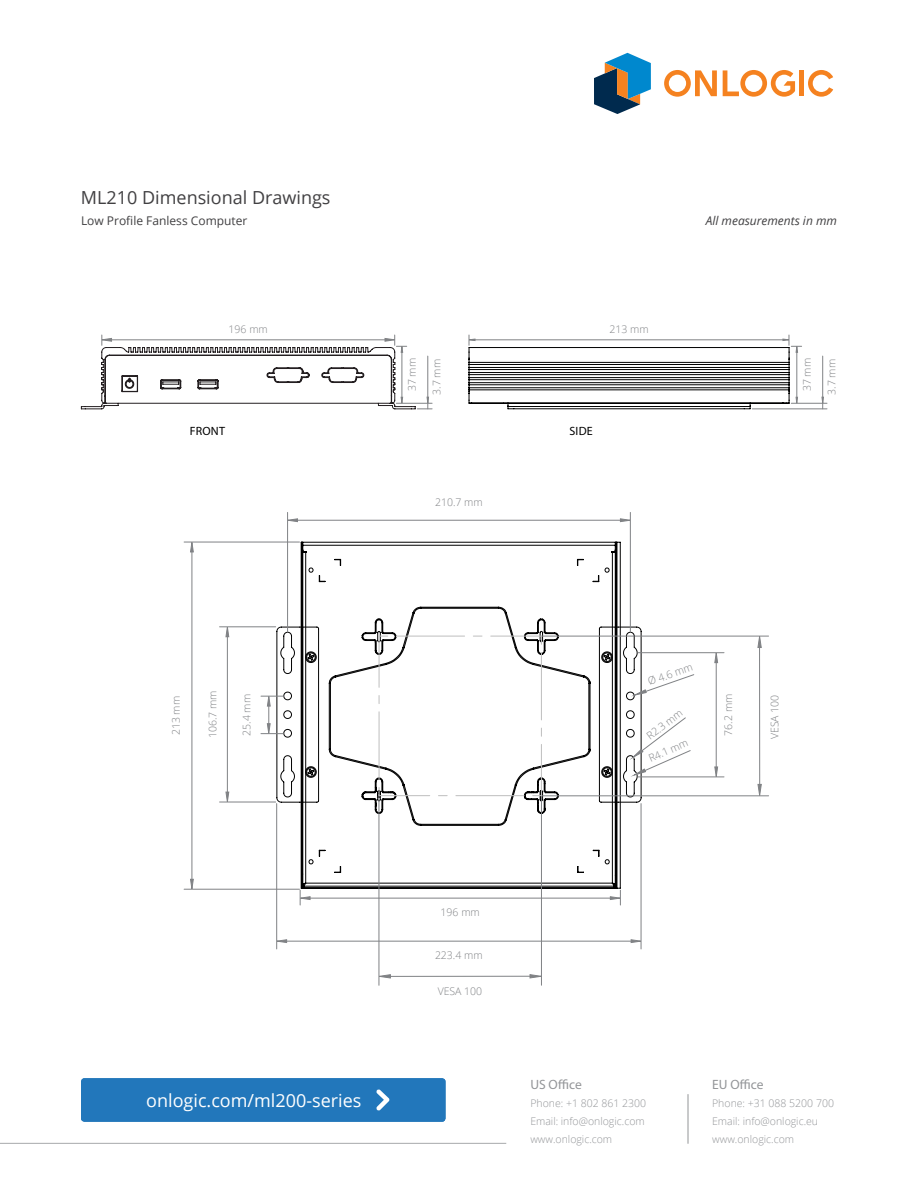
<style>
.page{position:relative;width:918px;height:1188px;background:#fff}
.page>*{position:absolute;margin:0;border:0;box-sizing:border-box;transform-origin:0 0}
.t1{font:18px "Open Sans";color:#fff}
.t2{font:18px "Open Sans";color:#414042}
.t3{font:13.5px "Myriad Pro";color:#939598}
.t4{font:12px "Open Sans";color:#414042}
.t5{font:italic 12px "Open Sans";color:#414042}
.t6{font:12px "Myriad Pro";letter-spacing:.02em;color:#000}
.t7{font:300 10.5px/18px "Open Sans";color:#939598}
.t8{font:300 10.5px "Open Sans";color:#808285}
</style>
<div class="page">
<hr style="left:752px;top:409px;width:75px;height:1px;background:#808285">
<hr style="left:791px;top:403px;width:36px;height:1px;background:#808285">
<hr style="left:822px;top:356px;width:1px;height:53px;background:#808285">
<svg style="left:821px;top:396px;width:3px;height:8px"></svg>
<svg style="left:276px;top:626px;width:366px;height:177px"></svg>
<svg style="left:300px;top:541px;width:321px;height:348px"></svg>
<hr style="left:307px;top:898px;width:305px;height:1px;background:#808285">
<svg style="left:610px;top:890px;width:11px;height:15px"></svg>
<svg style="left:300px;top:890px;width:11px;height:15px"></svg>
<hr style="left:641px;top:804px;width:1px;height:145px;background:#808285">
<hr style="left:276px;top:804px;width:1px;height:145px;background:#808285">
<hr style="left:283px;top:941px;width:349px;height:1px;background:#808285">
<svg style="left:630px;top:939px;width:12px;height:4px"></svg>
<svg style="left:276px;top:939px;width:11px;height:4px"></svg>
<hr style="left:184px;top:889px;width:115px;height:1px;background:#808285">
<hr style="left:184px;top:542px;width:115px;height:1px;background:#808285">
<hr style="left:192px;top:548px;width:1px;height:333px;background:#808285">
<svg style="left:190px;top:879px;width:4px;height:11px"></svg>
<svg style="left:190px;top:542px;width:4px;height:11px"></svg>
<hr style="left:220px;top:802px;width:56px;height:1px;background:#808285">
<hr style="left:220px;top:626px;width:56px;height:1px;background:#808285">
<hr style="left:227px;top:635px;width:1px;height:159px;background:#808285">
<svg style="left:225px;top:791px;width:5px;height:12px"></svg>
<svg style="left:225px;top:626px;width:5px;height:11px"></svg>
<hr style="left:638px;top:652px;width:86px;height:1px;background:#808285">
<hr style="left:638px;top:777px;width:86px;height:1px;background:#808285">
<hr style="left:716px;top:661px;width:1px;height:108px;background:#808285">
<svg style="left:714px;top:652px;width:4px;height:11px"></svg>
<svg style="left:714px;top:766px;width:4px;height:11px"></svg>
<svg style="left:261px;top:696px;width:22px;height:38px"></svg>
<hr style="left:287px;top:512px;width:1px;height:120px;background:#808285">
<hr style="left:630px;top:512px;width:1px;height:120px;background:#808285">
<hr style="left:293px;top:520px;width:330px;height:1px;background:#808285">
<svg style="left:288px;top:518px;width:10px;height:4px"></svg>
<svg style="left:620px;top:518px;width:11px;height:4px"></svg>
<svg style="left:634px;top:674px;width:61px;height:22px"></svg>
<svg style="left:632px;top:717px;width:59px;height:59px"></svg>
<hr style="left:542px;top:636px;width:227px;height:1px;background:#808285">
<hr style="left:542px;top:795px;width:227px;height:1px;background:#808285">
<hr style="left:759px;top:642px;width:1px;height:148px;background:#808285">
<svg style="left:757px;top:636px;width:5px;height:12px"></svg>
<svg style="left:757px;top:784px;width:5px;height:12px"></svg>
<hr style="left:541px;top:794px;width:1px;height:191px;background:#808285">
<hr style="left:379px;top:794px;width:1px;height:191px;background:#808285">
<hr style="left:385px;top:976px;width:149px;height:1px;background:#808285">
<svg style="left:529px;top:974px;width:12px;height:5px"></svg>
<svg style="left:379px;top:974px;width:12px;height:5px"></svg>
<svg style="left:305px;top:636px;width:307px;height:248px"></svg>
<svg style="left:81px;top:335px;width:351px;height:75px"></svg>
<svg style="left:468px;top:335px;width:334px;height:75px"></svg>
<div style="left:81px;top:1078px;width:365px;height:44px;background:#27b;border-radius:4px"></div>
<svg style="left:376px;top:1089px;width:14px;height:22px"></svg>
<hr style="left:0;top:1143px;width:506px;height:1px;background:#a7a9ac">
<hr style="left:688px;top:1094px;width:1px;height:50px;background:#939598">
<div style="left:799px;top:70px;width:5px;height:26px;background:#f58220"></div>
<svg style="left:664px;top:70px;width:53px;height:27px"></svg>
<svg style="left:723px;top:70px;width:72px;height:27px"></svg>
<svg style="left:808px;top:70px;width:25px;height:27px"></svg>
<svg style="left:594px;top:53px;width:57px;height:61px"></svg>
<h1 class="t2" style="left:81px;top:185px;width:251px">ML210 Dimensional Drawings</h1>
<p class="t4" style="left:81px;top:212px;width:168px">Low Profile Fanless Computer</p>
<p class="t8" style="left:229px;top:322px;width:41px">196 mm</p>
<p class="t8" style="left:609px;top:322px;width:41px">213 mm</p>
<p class="t5" style="left:706px;top:212px;width:133px">All measurements in mm</p>
<p class="t8" style="left:405px;top:391px;width:35px;rotate:-90deg">37 mm</p>
<p class="t8" style="left:429px;top:395px;width:37px;rotate:-90deg">3.7 mm</p>
<p class="t8" style="left:800px;top:391px;width:35px;rotate:-90deg">37 mm</p>
<p class="t8" style="left:824px;top:395px;width:37px;rotate:-90deg">3.7 mm</p>
<p class="t6" style="left:190px;top:423px;width:37px">FRONT</p>
<p class="t6" style="left:569px;top:423px;width:25px">SIDE</p>
<p class="t8" style="left:435px;top:495px;width:49px">210.7 mm</p>
<p class="t8" style="left:646px;top:675px;width:48px;rotate:-19deg">Ø 4.6 mm</p>
<p class="t8" style="left:643px;top:731px;width:43px;rotate:-37deg">R2.3 mm</p>
<p class="t8" style="left:646px;top:752px;width:43px;rotate:-24deg">R4.1 mm</p>
<p class="t8" style="left:169px;top:735px;width:41px;rotate:-90deg">213 mm</p>
<p class="t8" style="left:206px;top:738px;width:49px;rotate:-90deg">106.7 mm</p>
<p class="t8" style="left:240px;top:736px;width:43px;rotate:-90deg">25.4 mm</p>
<p class="t8" style="left:721px;top:736px;width:43px;rotate:-90deg">76.2 mm</p>
<p class="t8" style="left:768px;top:739px;width:46px;rotate:-90deg">VESA 100</p>
<p class="t8" style="left:441px;top:905px;width:41px">196 mm</p>
<p class="t8" style="left:435px;top:948px;width:49px">223.4 mm</p>
<p class="t8" style="left:438px;top:984px;width:46px">VESA 100</p>
<h1 class="t1" style="left:146px;top:1088px;width:217px">onlogic.com/ml200-series</h1>
<h1 class="t1" style="left:195px;top:1088px;width:138px">onl gic.com/sku</h1>
<p class="t3" style="left:530px;top:1076px;width:53px">US Office</p>
<p class="t7" style="left:530px;top:1093px;width:117px">Phone: +1 802 861 2300<br>Email: info@onlogic.com www.onlogic.com</p>
<p class="t3" style="left:712px;top:1076px;width:53px">EU Office</p>
<p class="t7" style="left:712px;top:1093px;width:123px">Phone: +31 088 5200 700<br>Email: info@onlogic.eu www.onlogic.com</p>
</div>
